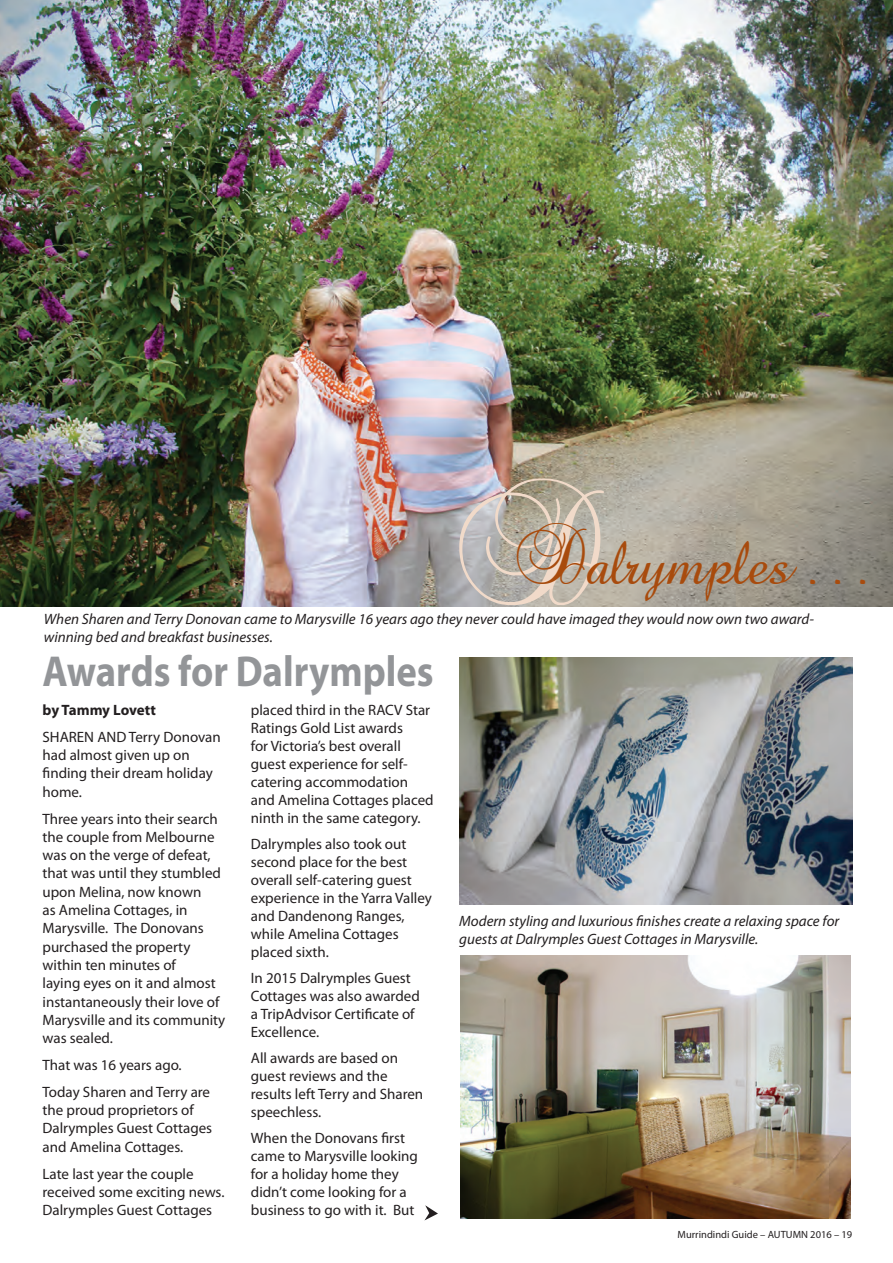
<style>
.page{position:relative;width:893px;height:1263px;background:#fff}
.page>*{position:absolute;margin:0;border:0;box-sizing:border-box;transform-origin:0 0}
.t1{font:700 43.5px "Myriad Pro";color:#939598;scale:.89 1}
.t2{font:39px "Baroque Script";color:#a84b0d}
.t3{font:15px/18px "Myriad Pro";color:#231f20}
.t4{font:italic 15px/18px "Myriad Pro";color:#231f20}
.t5{font:700 15px "Myriad Pro";letter-spacing:-.01em;color:#231f20}
.t6{font:10.5px "Myriad Pro";color:#231f20}
</style>
<div class="page">
<img style="left:0;top:0;width:893px;height:607px">
<img style="left:459px;top:658px;width:393px;height:246px">
<img style="left:461px;top:956px;width:389px;height:263px">
<svg style="left:425px;top:1205px;width:13px;height:15px"></svg>
<svg style="left:459px;top:478px;width:145px;height:127px;background:#beb6ad"></svg>
<h2 class="t2" style="left:516px;top:548px;width:351px">Dalrymples . . .</h2>
<p class="t4" style="left:44px;top:609px;width:772px">When Sharen and Terry Donovan came to Marysville 16 years ago they never could have imaged they would now own two award&shy;winning bed and breakfast businesses.</p>
<h1 class="t1" style="left:43px;top:643px;width:441px">Awards for Dalrymples</h1>
<p class="t5" style="left:43px;top:700px;width:115px">by Tammy Lovett</p>
<p class="t3" style="left:43px;top:727px;width:180px">SHAREN AND Terry Donovan had almost given up on finding their dream holiday home.</p>
<p class="t3" style="left:43px;top:809px;width:184px">Three years into their search the couple from Melbourne was on the verge of defeat, that was until they stumbled upon Melina, now known<br>as Amelina Cottages, in<br>Marysville. The Donovans purchased the property within ten minutes of<br>laying eyes on it and almost instantaneously their love of<br>Marysville and its community was sealed.</p>
<p class="t3" style="left:43px;top:1051px;width:169px;line-height:26.8px">That was 16 years ago.<br>Today Sharen and Terry are</p>
<p class="t3" style="left:43px;top:1101px;width:171px">the proud proprietors of<br>Dalrymples Guest Cottages and Amelina Cottages.</p>
<p class="t3" style="left:43px;top:1164px;width:183px">Late last year the couple received some exciting news.<br>Dalrymples Guest Cottages</p>
<p class="t3" style="left:251px;top:701px;width:184px">placed third in the RACV Star<br>Ratings Gold List awards<br>for Victoria’s best overall guest experience for self&shy;catering accommodation and Amelina Cottages placed ninth in the same category.</p>
<p class="t3" style="left:251px;top:835px;width:183px">Dalrymples also took out second place for the best overall self-catering guest experience in the Yarra Valley and Dandenong Ranges, while Amelina Cottages placed sixth.</p>
<p class="t3" style="left:251px;top:969px;width:170px">In 2015 Dalrymples Guest<br>Cottages was also awarded a TripAdvisor Certificate of<br>Excellence.</p>
<p class="t3" style="left:251px;top:1049px;width:174px">All awards are based on guest reviews and the results left Terry and Sharen speechless.</p>
<p class="t3" style="left:251px;top:1129px;width:169px">When the Donovans first came to Marysville looking for a holiday home they didn’t come looking for a business to go with it. But</p>
<p class="t4" style="left:459px;top:912px;width:382px">Modern styling and luxurious finishes create a relaxing space for guests at Dalrymples Guest Cottages in Marysville.</p>
<p class="t6" style="left:677px;top:1228px;width:176px">Murrindindi Guide – AUTUMN 2016 – 19</p>
</div>
